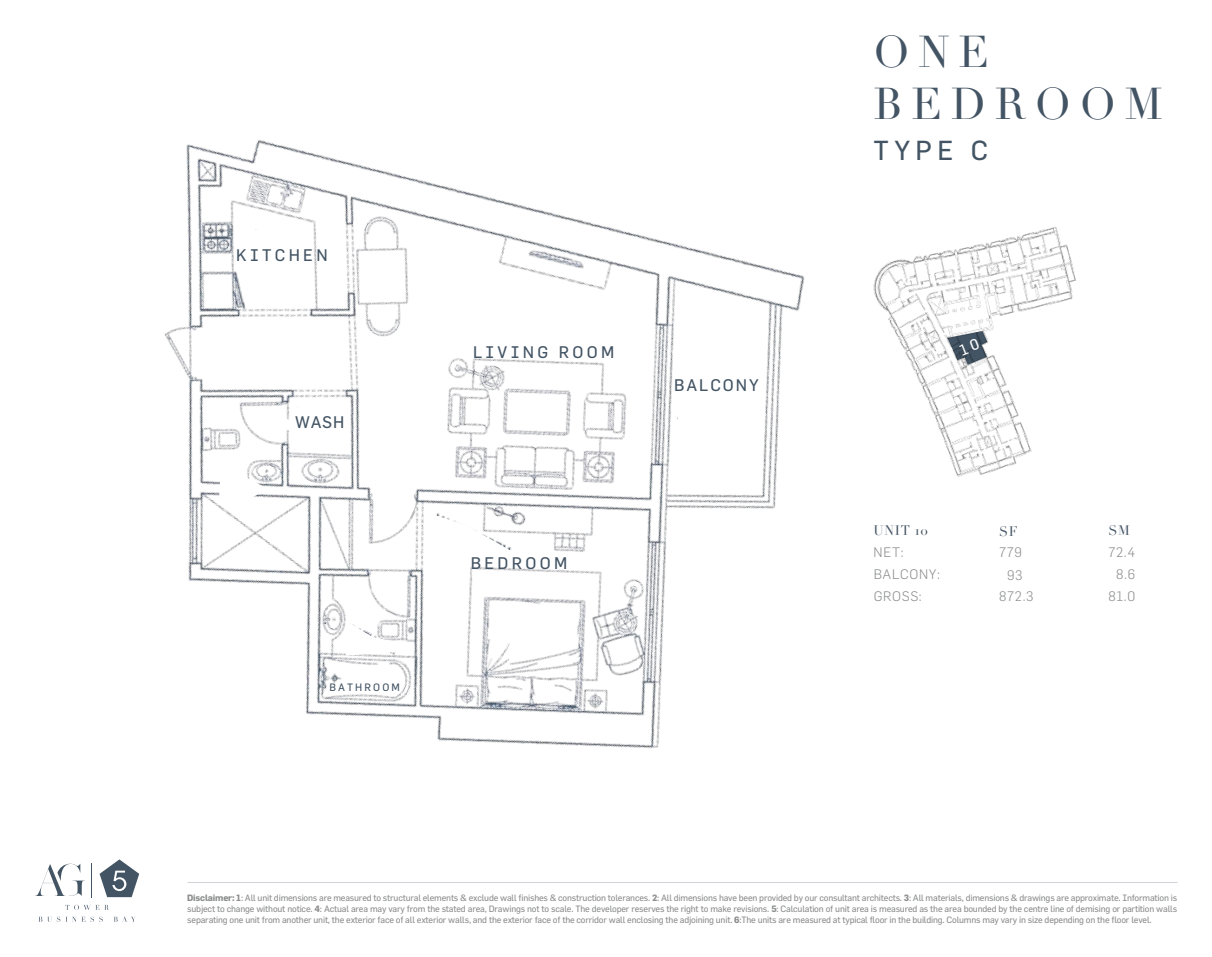
<style>
.page{position:relative;width:1212px;height:957px;background:#fff}
.page>*{position:absolute;margin:0;border:0;box-sizing:border-box;transform-origin:0 0}
.t1{font:43.5px/52.2px "Didot";letter-spacing:.2em;color:#435464}
.t2{font:27px "Flama";color:#435464}
.t3{font:16.5px "Flama";letter-spacing:.2em;color:#435464}
.t4{font:16.5px "Flama";letter-spacing:.12em;color:#435464}
.t5{font:300 13.5px/21.6px "Flama";letter-spacing:.05em;color:#8c8d8d;text-align:center}
.t6{font:13.5px "Didot";letter-spacing:.05em;color:#435464}
.t7{font:10.5px "Flama";letter-spacing:.2em;color:#435464}
.t8{font:9px/10.8px "Flama";letter-spacing:-.02em;color:#8c8d8d;text-align:justify}
.s1{font-weight:700}
</style>
<div class="page">
<img style="left:903px;top:227px;width:173px;height:250px">
<img style="left:66px;top:140px;width:837px;height:782px">
<svg style="left:100px;top:859px;width:39px;height:38px"></svg>
<hr style="left:92px;top:863px;width:1px;height:34px;background:#435464">
<svg style="left:35px;top:863px;width:50px;height:33px"></svg>
<svg style="left:38px;top:916px;width:65px;height:6px"></svg>
<svg style="left:114px;top:916px;width:22px;height:5px"></svg>
<svg style="left:65px;top:905px;width:44px;height:5px"></svg>
<div style="left:699px;top:366px;width:32px;height:31px;background:#fff"></div>
<div style="left:477px;top:280px;width:60px;height:46px;background:#fff"></div>
<svg style="left:346px;top:620px;width:57px;height:35px"></svg>
<svg style="left:430px;top:513px;width:95px;height:47px"></svg>
<svg style="left:210px;top:359px;width:43px;height:23px"></svg>
<svg style="left:219px;top:470px;width:50px;height:29px"></svg>
<div style="left:293px;top:408px;width:51px;height:35px;background:#fff"></div>
<div style="left:244px;top:231px;width:63px;height:35px;background:#fff"></div>
<svg style="left:996px;top:434px;width:20px;height:16px"></svg>
<svg style="left:947px;top:331px;width:40px;height:34px"></svg>
<h3 class="t3" style="left:236px;top:245px;width:93px">KITCHEN</h3>
<h3 class="t3" style="left:295px;top:412px;width:50px">WASH</h3>
<p class="t7" style="left:329px;top:681px;width:72px">BATHROOM</p>
<h3 class="t3" style="left:473px;top:342px;width:143px">LIVING ROOM</h3>
<h3 class="t4" style="left:674px;top:375px;width:86px">BALCONY</h3>
<h3 class="t3" style="left:471px;top:553px;width:98px">BEDROOM</h3>
<h1 class="t1" style="left:874px;top:26px;width:290px">ONE<br>BEDROOM</h1>
<h2 class="t2" style="left:874px;top:134px;width:116px">TYPE C</h2>
<h3 class="t6" style="left:874px;top:523px;width:56px">UNIT 10</h3>
<h3 class="t6" style="left:999px;top:524px;width:20px">SF</h3>
<h3 class="t6" style="left:1108px;top:523px;width:23px">SM</h3>
<h3 class="t5" style="left:874px;top:541px;width:31px">NET:</h3>
<h3 class="t5" style="left:999px;top:541px;width:25px;line-height:22.2px">779<br>93</h3>
<h3 class="t5" style="left:999px;top:584px;width:36px">872.3</h3>
<h3 class="t5" style="left:1108px;top:541px;width:28px">72.4<br>8.6<br>81.0</h3>
<h3 class="t5" style="left:874px;top:562px;width:68px;text-align:left">BALCONY:<br>GROSS:</h3>
<p class="t8" style="left:187px;top:892px;width:991px"><span class="s1">Disclaimer: 1</span>: All unit dimensions are measured to structural elements &amp; exclude wall finishes &amp; construction tolerances. <span class="s1">2</span>: All dimensions have been provided by our consultant architects. <span class="s1">3</span>: All materials, dimensions &amp; drawings are approximate. Information is subject to change without notice. <span class="s1">4</span>: Actual area may vary from the stated area, Drawings not to scale. The developer reserves the right to make revisions. <span class="s1">5</span>: Calculation of unit area is measured as the area bounded by the centre line of demising or partition walls separating one unit from another unit, the exterior face of all exterior walls, and the exterior face of the corridor wall enclosing the adjoining unit. <span class="s1">6</span>:The units are measured at typical floor in the building. Columns may vary in size depending on the floor level.</p>
</div>
